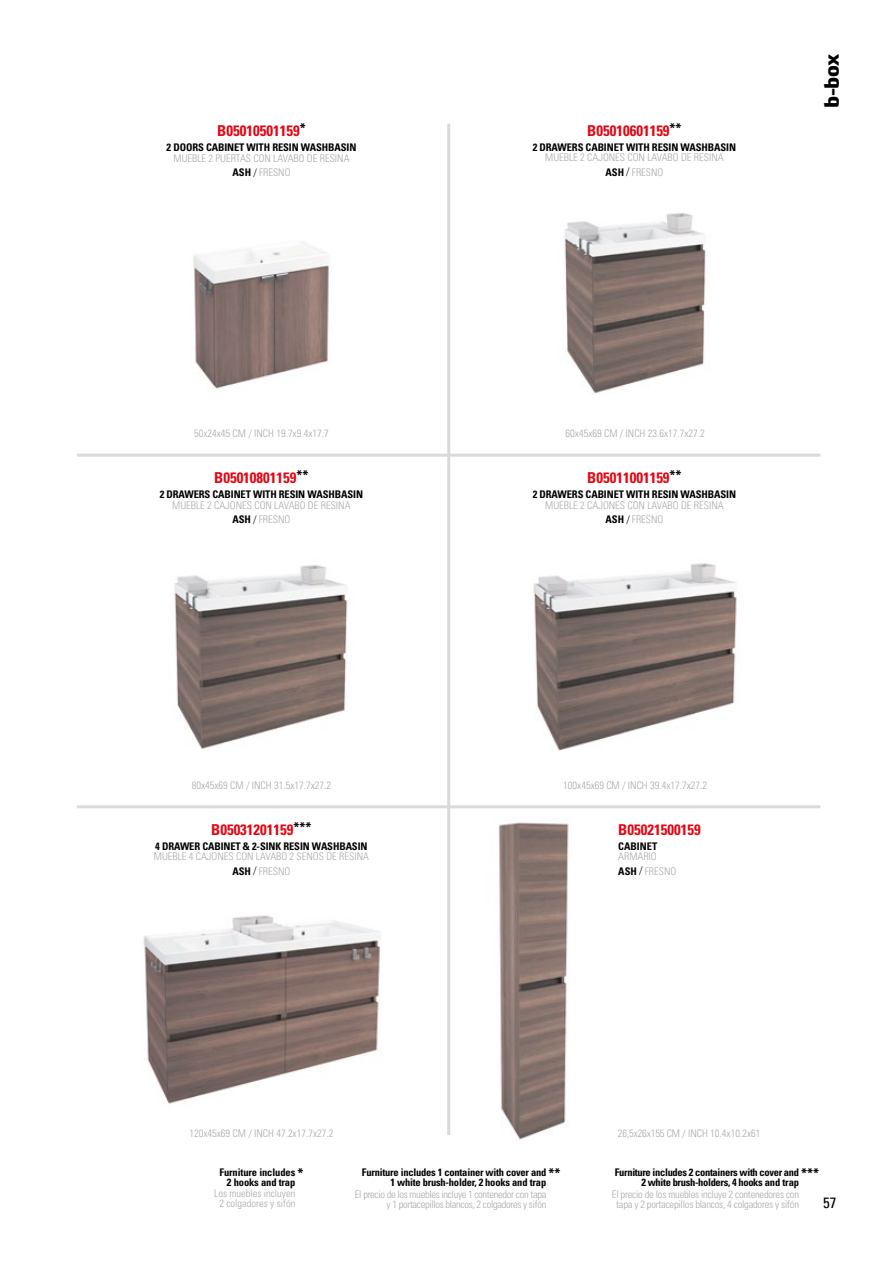
<style>
.page{position:relative;width:893px;height:1263px;background:#fff}
.page>*{position:absolute;margin:0;border:0;box-sizing:border-box;transform-origin:0 0}
.t1{font:900 19.5px "Max";color:#000}
.t2{font:700 condensed 15px "Univers LT Std";color:#e30613}
.t3{font:condensed 15px "Univers LT Std";color:#000}
.t4{font:700 condensed 13.5px "Univers LT Std";color:#000}
.t5{font:300 condensed 10.5px/14.7px "Univers LT Std";color:#aaa;text-align:center}
.t6{font:700 condensed 10.5px/10.5px "Univers LT Std";letter-spacing:-.01em;color:#000;text-align:right}
.t7{font:300 condensed 10.5px/10.5px "Univers LT Std";letter-spacing:-.02em;color:#aaa;text-align:center}
.t8{font:300 condensed 10.5px/10.5px "Univers LT Std";letter-spacing:-.03em;color:#aaa;text-align:right}
.t9{font:700 condensed 10.5px/10.5px "Univers LT Std";letter-spacing:-.03em;color:#000;text-align:right}
.s1{font-weight:700;color:#000}
.s2{color:#000}
</style>
<div class="page">
<img style="left:143px;top:915px;width:238px;height:189px">
<img style="left:564px;top:213px;width:142px;height:181px">
<img style="left:174px;top:565px;width:174px;height:184px">
<img style="left:533px;top:563px;width:204px;height:188px">
<img style="left:193px;top:241px;width:137px;height:148px">
<img style="left:498px;top:822px;width:71px;height:318px">
<hr style="left:77px;top:805px;width:743px;height:3px;background:#dadada">
<hr style="left:77px;top:454px;width:743px;height:3px;background:#dadada">
<hr style="left:447px;top:124px;width:3px;height:1011px;background:#dadada">
<h2 class="t2" style="left:217px;top:122px;width:90px">B05010501159<sup>*</sup></h2>
<h2 class="t2" style="left:587px;top:121px;width:96px">B05010601159<sup>**</sup></h2>
<p class="t6" style="left:167px;top:142px;width:191px">2 DOORS CABINET WITH RESIN WASHBASIN</p>
<p class="t5" style="left:174px;top:151px;width:178px">MUEBLE 2 PUERTAS CON LAVABO DE RESINA<br><span class="s1">ASH</span> <span class="s2">/</span> FRESNO</p>
<p class="t6" style="left:533px;top:142px;width:205px">2 DRAWERS CABINET WITH RESIN WASHBASIN</p>
<p class="t5" style="left:545px;top:150px;width:180px">MUEBLE 2 CAJONES CON LAVABO DE RESINA<br><span class="s1">ASH</span> <span class="s2">/</span> FRESNO</p>
<h1 class="t1" style="left:819px;top:108px;width:55px;rotate:-90deg">b-box</h1>
<p class="t5" style="left:194px;top:426px;width:136px">50x24x45 CM / INCH 19.7x9.4x17.7</p>
<p class="t5" style="left:566px;top:426px;width:141px">60x45x69 CM / INCH 23.6x17.7x27.2</p>
<h2 class="t2" style="left:214px;top:469px;width:96px">B05010801159<sup>**</sup></h2>
<h2 class="t2" style="left:587px;top:469px;width:96px">B05011001159<sup>**</sup></h2>
<p class="t6" style="left:160px;top:489px;width:205px">2 DRAWERS CABINET WITH RESIN WASHBASIN</p>
<p class="t5" style="left:172px;top:498px;width:180px">MUEBLE 2 CAJONES CON LAVABO DE RESINA<br><span class="s1">ASH</span> <span class="s2">/</span> FRESNO</p>
<p class="t6" style="left:533px;top:489px;width:205px">2 DRAWERS CABINET WITH RESIN WASHBASIN</p>
<p class="t5" style="left:545px;top:498px;width:180px">MUEBLE 2 CAJONES CON LAVABO DE RESINA<br><span class="s1">ASH</span> <span class="s2">/</span> FRESNO</p>
<p class="t5" style="left:192px;top:778px;width:141px">80x45x69 CM / INCH 31.5x17.7x27.2</p>
<p class="t5" style="left:563px;top:778px;width:145px">100x45x69 CM / INCH 39.4x17.7x27.2</p>
<h2 class="t2" style="left:211px;top:820px;width:102px">B05031201159<sup>***</sup></h2>
<h2 class="t2" style="left:618px;top:820px;width:84px">B05021500159</h2>
<p class="t6" style="left:155px;top:840px;width:214px">4 DRAWER CABINET &amp; 2-SINK RESIN WASHBASIN</p>
<p class="t5" style="left:154px;top:849px;width:217px">MUEBLE 4 CAJONES CON LAVABO 2 SENOS DE RESINA<br><span class="s1">ASH</span> <span class="s2">/</span> FRESNO</p>
<p class="t6" style="left:618px;top:840px;width:41px">CABINET</p>
<p class="t5" style="left:618px;top:849px;width:60px;text-align:left">ARMARIO<br><span class="s1">ASH</span> <span class="s2">/</span> FRESNO</p>
<p class="t5" style="left:189px;top:1125px;width:145px">120x45x69 CM / INCH 47.2x17.7x27.2</p>
<p class="t5" style="left:618px;top:1125px;width:144px">26,5x26x155 CM / INCH 10.4x10.2x61</p>
<p class="t4" style="left:801px;top:1165px;width:19px">***</p>
<p class="t6" style="left:220px;top:1167px;width:77px">Furniture includes</p>
<p class="t4" style="left:548px;top:1165px;width:13px">**</p>
<p class="t6" style="left:227px;top:1177px;width:70px">2 hooks and trap</p>
<p class="t5" style="left:214px;top:1188px;width:83px;line-height:10.5px">Los muebles incluyen<br>2 colgadores y sifón</p>
<p class="t4" style="left:297px;top:1165px;width:7px">*</p>
<p class="t9" style="left:615px;top:1167px;width:186px">Furniture includes 2 containers with cover and<br>2 white brush-holders, 4 hooks and trap</p>
<p class="t7" style="left:612px;top:1189px;width:189px">El precio de los muebles incluye 2 contenedores con tapa y 2 portacepillos blancos, 4 colgadores y sifón</p>
<p class="t6" style="left:362px;top:1167px;width:186px">Furniture includes 1 container with cover and<br>1 white brush-holder, 2 hooks and trap</p>
<p class="t8" style="left:355px;top:1189px;width:193px">El precio de los muebles incluye 1 contenedor con tapa y 1 portacepillos blancos, 2 colgadores y sifón</p>
<h2 class="t3" style="left:823px;top:1193px;width:15px">57</h2>
</div>
